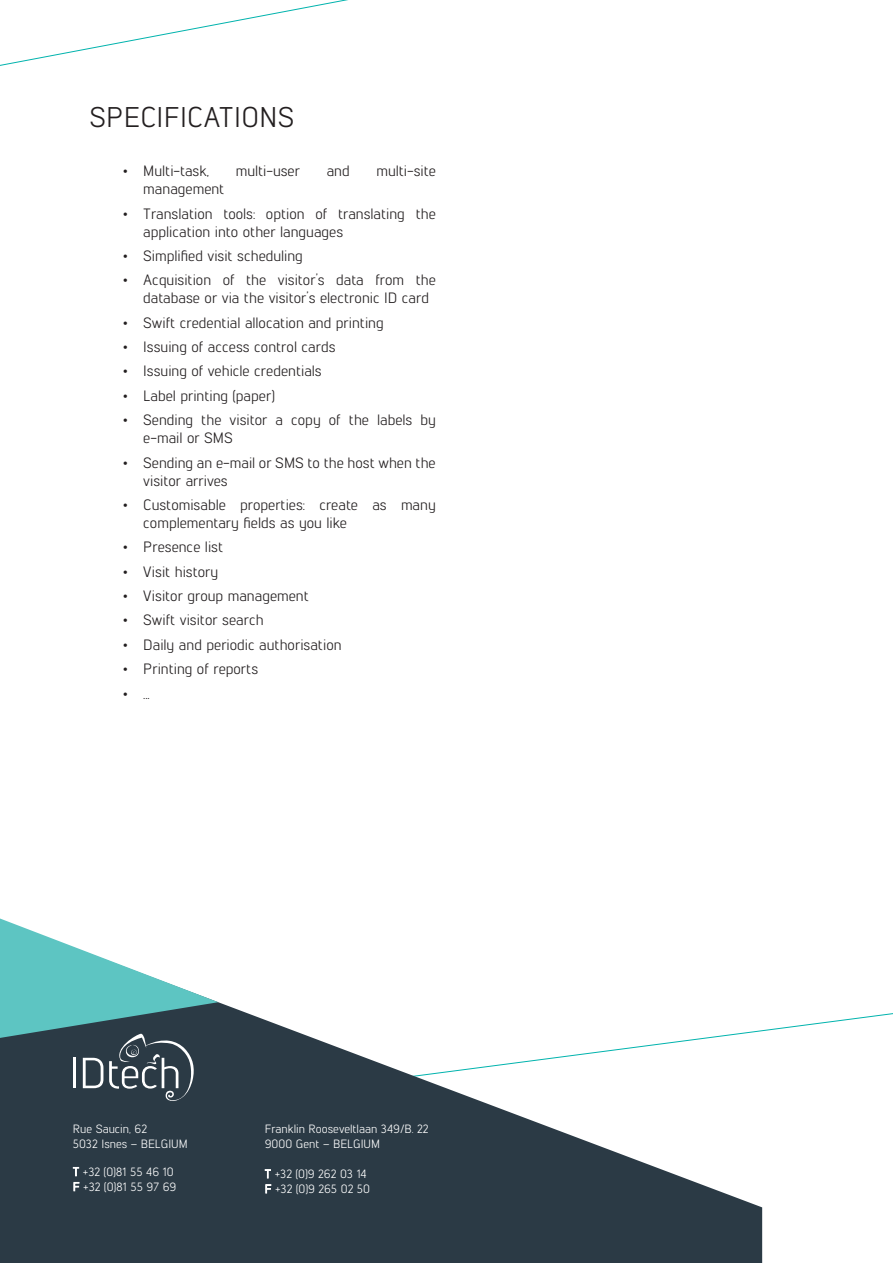
<style>
.page{position:relative;width:893px;height:1263px;background:#fff}
.page>*{position:absolute;margin:0;border:0;box-sizing:border-box;transform-origin:0 0}
.t1{font:28.5px "Lintel";letter-spacing:.01em;color:#231f20}
.t2{font:15px/18px "Lintel";color:#231f20}
.t3{font:12px/15px "Lintel";color:#fff}
</style>
<div class="page">
<svg style="left:0;top:1002px;width:762px;height:261px;fill:#2b3a45"></svg>
<svg style="left:0;top:918px;width:218px;height:183px"></svg>
<svg style="left:73px;top:1167px;width:6px;height:9px"></svg>
<svg style="left:73px;top:1182px;width:7px;height:9px"></svg>
<svg style="left:265px;top:1169px;width:6px;height:25px"></svg>
<h1 class="t1" style="left:89px;top:98px;width:206px">Specifications</h1>
<p class="t2" style="left:123px;top:161px;width:87px">• Multi-task,</p>
<p class="t2" style="left:236px;top:161px;width:66px">multi-user</p>
<p class="t2" style="left:327px;top:161px;width:25px">and</p>
<p class="t2" style="left:376px;top:161px;width:61px">multi-site</p>
<p class="t2" style="left:143px;top:179px;width:83px">management</p>
<p class="t2" style="left:143px;top:203px;width:294px;text-indent:-20px">• Translation tools: option of translating the application into other languages</p>
<p class="t2" style="left:123px;top:246px;width:181px">• Simplified visit scheduling</p>
<p class="t2" style="left:143px;top:270px;width:294px;text-indent:-20px">• Acquisition of the visitor’s data from the database or via the visitor’s electronic ID card</p>
<p class="t2" style="left:123px;top:313px;width:262px">• Swift credential allocation and printing</p>
<p class="t2" style="left:123px;top:337px;width:214px">• Issuing of access control cards</p>
<p class="t2" style="left:123px;top:361px;width:200px">• Issuing of vehicle credentials</p>
<p class="t2" style="left:123px;top:386px;width:153px">• Label printing (paper)</p>
<p class="t2" style="left:143px;top:410px;width:294px;text-indent:-20px">• Sending the visitor a copy of the labels by e-mail or SMS</p>
<p class="t2" style="left:143px;top:452px;width:294px;text-indent:-20px">• Sending an e-mail or SMS to the host when the visitor arrives</p>
<p class="t2" style="left:143px;top:495px;width:294px;text-indent:-20px">• Customisable properties: create as many complementary fields as you like</p>
<p class="t2" style="left:123px;top:537px;width:101px">• Presence list</p>
<p class="t2" style="left:123px;top:562px;width:97px">• Visit history</p>
<p class="t2" style="left:123px;top:586px;width:187px">• Visitor group management</p>
<p class="t2" style="left:123px;top:610px;width:142px">• Swift visitor search</p>
<p class="t2" style="left:123px;top:635px;width:220px">• Daily and periodic authorisation</p>
<p class="t2" style="left:123px;top:659px;width:136px">• Printing of reports</p>
<p class="t2" style="left:123px;top:683px;width:28px">• ...</p>
<p class="t3" style="left:73px;top:1121px;width:116px">Rue Saucin, 62<br>5032 Isnes – BELGIUM</p>
<p class="t3" style="left:73px;top:1163px;width:105px">T +32 (0)81 55 46 10<br>F +32 (0)81 55 97 69</p>
<p class="t3" style="left:265px;top:1121px;width:165px">Franklin Rooseveltlaan 349/B. 22<br>9000 Gent – BELGIUM</p>
<p class="t3" style="left:265px;top:1166px;width:107px">T +32 (0)9 262 03 14<br>F +32 (0)9 265 02 50</p>
</div>
